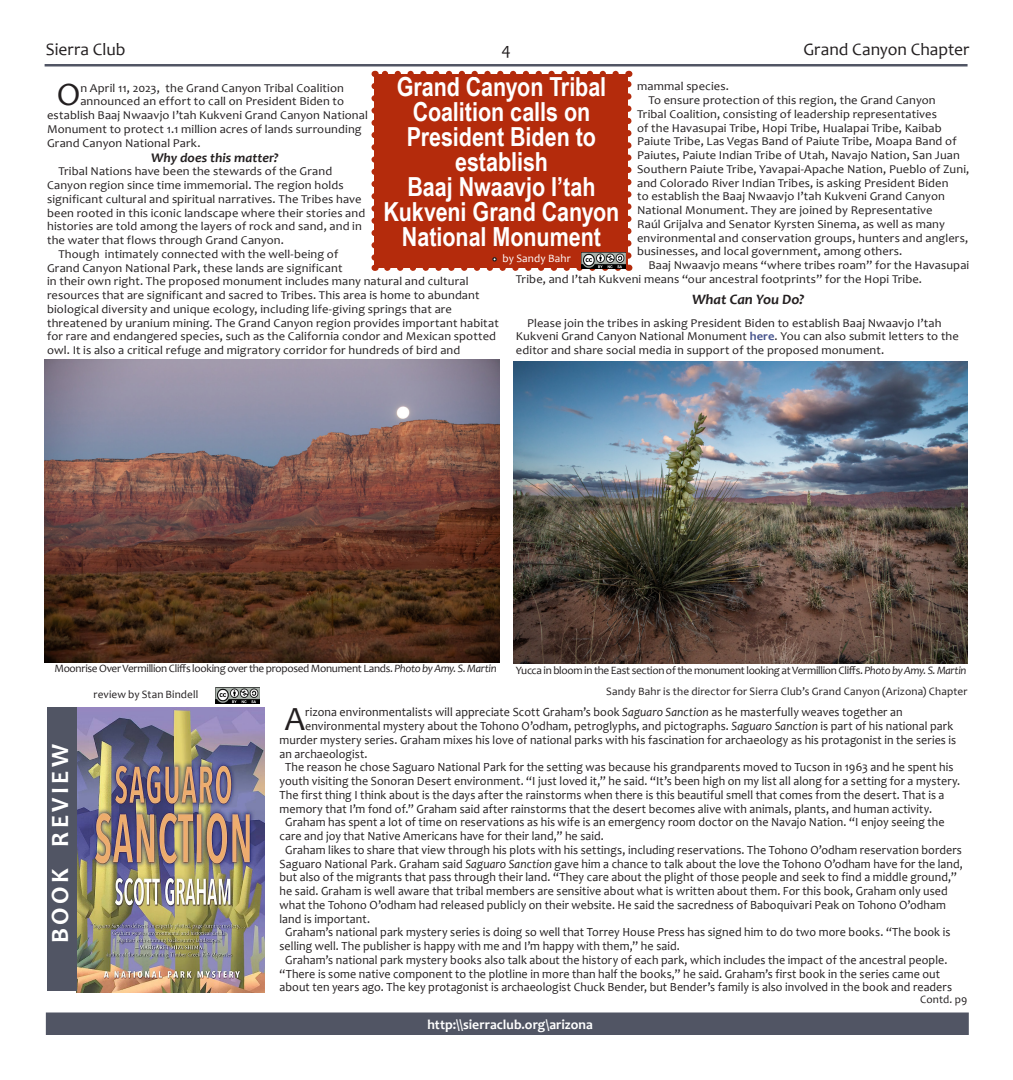
<style>
.page{position:relative;width:1013px;height:1080px;background:#fff}
.page>*{position:absolute;margin:0;border:0;box-sizing:border-box;transform-origin:0 0}
.t1{font:34.12px "Candara";color:#231f20;scale:.96 1}
.t2{font:32.75px "Candara";color:#231f20;scale:1.04 1}
.t3{font:700 26.25px/25px "Arial Narrow";letter-spacing:-.005em;color:#fff;text-align:center}
.t4{font:700 25px "Candara";letter-spacing:.135em;color:#fff}
.t5{font:17.5px "Candara";color:#231f20}
.t6{font:italic 700 14.38px "Candara";color:#231f20;scale:1.04 1}
.t7{font:700 13.75px "Candara";color:#fff}
.t8{font:italic 700 13.25px "Candara";color:#231f20;scale:1.04 1}
.t9{font:12.5px/13.8px "Candara";letter-spacing:.01em;color:#231f20;scale:.96 1}
.t10{font:12px/13.8px "Candara";letter-spacing:.01em;color:#231f20;scale:1.04 1}
.Explore_and_Enjoy{font:11.25px "Candara";letter-spacing:-.025em;color:#231f20}
.Explore_and_Enjoy-2{font:11.25px "Candara";letter-spacing:.01em;color:#231f20}
.t11{font:11.25px "Candara";letter-spacing:.015em;color:#fff}
.s1{font-weight:700;color:#48558e}
.s2{font-style:italic}
</style>
<div class="page">
<hr style="left:45px;top:64px;width:922px;height:3px;background:#515564">
<div style="left:46px;top:1013px;width:922px;height:21px;background:#515564"></div>
<div style="left:46px;top:1012px;width:922px;height:23px;border:1px solid #515564"></div>
<img style="left:76px;top:707px;width:188px;height:285px">
<svg style="left:371px;top:71px;width:260px;height:200px;background:#b73619"></svg>
<img style="left:45px;top:360px;width:455px;height:302px">
<img style="left:513px;top:361px;width:454px;height:303px">
<div style="left:47px;top:707px;width:29px;height:284px;background:#515564"></div>
<img style="left:215px;top:688px;width:45px;height:15px">
<h3 class="t5" style="left:46px;top:38px;width:81px">Sierra Club</h3>
<h3 class="t5" style="left:803px;top:38px;width:167px">Grand Canyon Chapter</h3>
<h3 class="t5" style="left:501px;top:38px;width:11px">4</h3>
<p class="t3" style="left:397px;top:73px;width:211px">Grand Canyon Tribal<br>Coalition calls on<br>President Biden to establish</p>
<p class="t3" style="left:383px;top:173px;width:237px">Baaj Nwaavjo I’tah<br>Kukveni Grand Canyon<br>National Monument</p>
<p class="t10" style="left:637px;top:79px;width:90px">mammal species.</p>
<p class="t10" style="left:637px;top:93px;width:321px;text-indent:11px">To ensure protection of this region, the Grand Canyon<br>Tribal Coalition, consisting of leadership representatives<br>of the Havasupai Tribe, Hopi Tribe, Hualapai Tribe, Kaibab Paiute Tribe, Las Vegas Band of Paiute Tribe, Moapa Band of Paiutes, Paiute Indian Tribe of Utah, Navajo Nation, San Juan Southern Paiute Tribe, Yavapai-Apache Nation, Pueblo of Zuni, and Colorado River Indian Tribes, is asking President Biden<br>to establish the Baaj Nwaavjo I’tah Kukveni Grand Canyon National Monument. They are joined by Representative<br>Raúl Grijalva and Senator Kyrsten Sinema, as well as many environmental and conservation groups, hunters and anglers, businesses, and local government, among others.</p>
<p class="t10" style="left:516px;top:258px;width:437px;text-indent:132px">Baaj Nwaavjo means “where tribes roam” for the Havasupai<br>Tribe, and I’tah Kukveni means “our ancestral footprints” for the Hopi Tribe.</p>
<p class="t6" style="left:692px;top:290px;width:110px">What Can You Do?</p>
<p class="t10" style="left:516px;top:316px;width:427px;text-indent:11px">Please join the tribes in asking President Biden to establish Baaj Nwaavjo I’tah<br>Kukveni Grand Canyon National Monument <span class="s1">here</span>. You can also submit letters to the editor and share social media in support of the proposed monument.</p>
<p class="t2" style="left:57px;top:74px;width:24px">O</p>
<p class="t10" style="left:80px;top:81px;width:255px">n April 11, 2023, the Grand Canyon Tribal Coalition</p>
<p class="t10" style="left:80px;top:94px;width:255px">announced an effort to call on President Biden to</p>
<p class="t10" style="left:47px;top:108px;width:310px">establish Baaj Nwaavjo I’tah Kukveni Grand Canyon National</p>
<p class="t10" style="left:47px;top:122px;width:304px">Monument to protect 1.1 million acres of lands surrounding</p>
<p class="t10" style="left:47px;top:136px;width:149px">Grand Canyon National Park.</p>
<p class="t8" style="left:151px;top:149px;width:124px">Why does this matter?</p>
<p class="t10" style="left:47px;top:164px;width:307px;text-indent:11px">Tribal Nations have been the stewards of the Grand Canyon region since time immemorial. The region holds significant cultural and spiritual narratives. The Tribes have been rooted in this iconic landscape where their stories and histories are told among the layers of rock and sand, and in the water that flows through Grand Canyon.</p>
<p class="t10" style="left:47px;top:247px;width:436px;text-indent:11px">Though intimately connected with the well-being of<br>Grand Canyon National Park, these lands are significant<br>in their own right. The proposed monument includes many natural and cultural resources that are significant and sacred to Tribes. This area is home to abundant biological diversity and unique ecology, including life-giving springs that are threatened by uranium mining. The Grand Canyon region provides important habitat for rare and endangered species, such as the California condor and Mexican spotted owl. It is also a critical refuge and migratory corridor for hundreds of bird and</p>
<p class="t11" style="left:502px;top:251px;width:70px">by Sandy Bahr</p>
<p class="Explore_and_Enjoy" style="left:54px;top:662px;width:443px">Moonrise Over Vermillion Cliffs looking over the proposed Monument Lands. <span class="s2">Photo by Amy. S. Martin</span></p>
<p class="Explore_and_Enjoy-2" style="left:94px;top:688px;width:106px">review by Stan Bindell</p>
<p class="Explore_and_Enjoy" style="left:516px;top:663px;width:452px">Yucca in bloom in the East section of the monument looking at Vermillion Cliffs. <span class="s2">Photo by Amy. S. Martin</span></p>
<p class="Explore_and_Enjoy-2" style="left:606px;top:684px;width:363px">Sandy Bahr is the director for Sierra Club’s Grand Canyon (Arizona) Chapter</p>
<p class="t4" style="left:44px;top:943px;width:200px;rotate:-90deg">BOOK REVIEW</p>
<p class="t1" style="left:285px;top:698px;width:23px">A</p>
<p class="t9" style="left:305px;top:705px;width:624px">rizona environmentalists will appreciate Scott Graham’s book <span class="s2">Saguaro Sanction</span> as he masterfully weaves together an</p>
<p class="t9" style="left:305px;top:719px;width:676px">environmental mystery about the Tohono O’odham, petroglyphs, and pictographs. <span class="s2">Saguaro Sanction</span> is part of his national park</p>
<p class="t9" style="left:279px;top:733px;width:706px">murder mystery series. Graham mixes his love of national parks with his fascination for archaeology as his protagonist in the series is</p>
<p class="t9" style="left:279px;top:747px;width:93px">an archaeologist.</p>
<p class="t9" style="left:279px;top:760px;width:710px;text-indent:6px">The reason he chose Saguaro National Park for the setting was because his grandparents moved to Tucson in 1963 and he spent his youth visiting the Sonoran Desert environment. “I just loved it,” he said. “It’s been high on my list all along for a setting for a mystery.<br>The first thing I think about is the days after the rainstorms when there is this beautiful smell that comes from the desert. That is a memory that I’m fond of.” Graham said after rainstorms that the desert becomes alive with animals, plants, and human activity.</p>
<p class="t9" style="left:279px;top:815px;width:694px;text-indent:6px">Graham has spent a lot of time on reservations as his wife is an emergency room doctor on the Navajo Nation. “I enjoy seeing the care and joy that Native Americans have for their land,” he said.</p>
<p class="t9" style="left:279px;top:843px;width:713px;text-indent:6px">Graham likes to share that view through his plots with his settings, including reservations. The Tohono O’odham reservation borders Saguaro National Park. Graham said <span class="s2">Saguaro Sanction</span> gave him a chance to talk about the love the Tohono O’odham have for the land, but also of the migrants that pass through their land. “They care about the plight of those people and seek to find a middle ground,” he said. Graham is well aware that tribal members are sensitive about what is written about them. For this book, Graham only used what the Tohono O’odham had released publicly on their website. He said the sacredness of Baboquivari Peak on Tohono O’odham land is important.</p>
<p class="t9" style="left:279px;top:925px;width:700px;text-indent:6px">Graham’s national park mystery series is doing so well that Torrey House Press has signed him to do two more books. “The book is selling well. The publisher is happy with me and I’m happy with them,” he said.</p>
<p class="t9" style="left:279px;top:953px;width:702px;text-indent:6px">Graham’s national park mystery books also talk about the history of each park, which includes the impact of the ancestral people. “There is some native component to the plotline in more than half the books,” he said. Graham’s first book in the series came out about ten years ago. The key protagonist is archaeologist Chuck Bender, but Bender’s family is also involved in the book and readers</p>
<p class="Explore_and_Enjoy" style="left:920px;top:993px;width:49px">Contd. p9</p>
<p class="t7" style="left:427px;top:1016px;width:167px">http:\\sierraclub.org\arizona</p>
</div>
